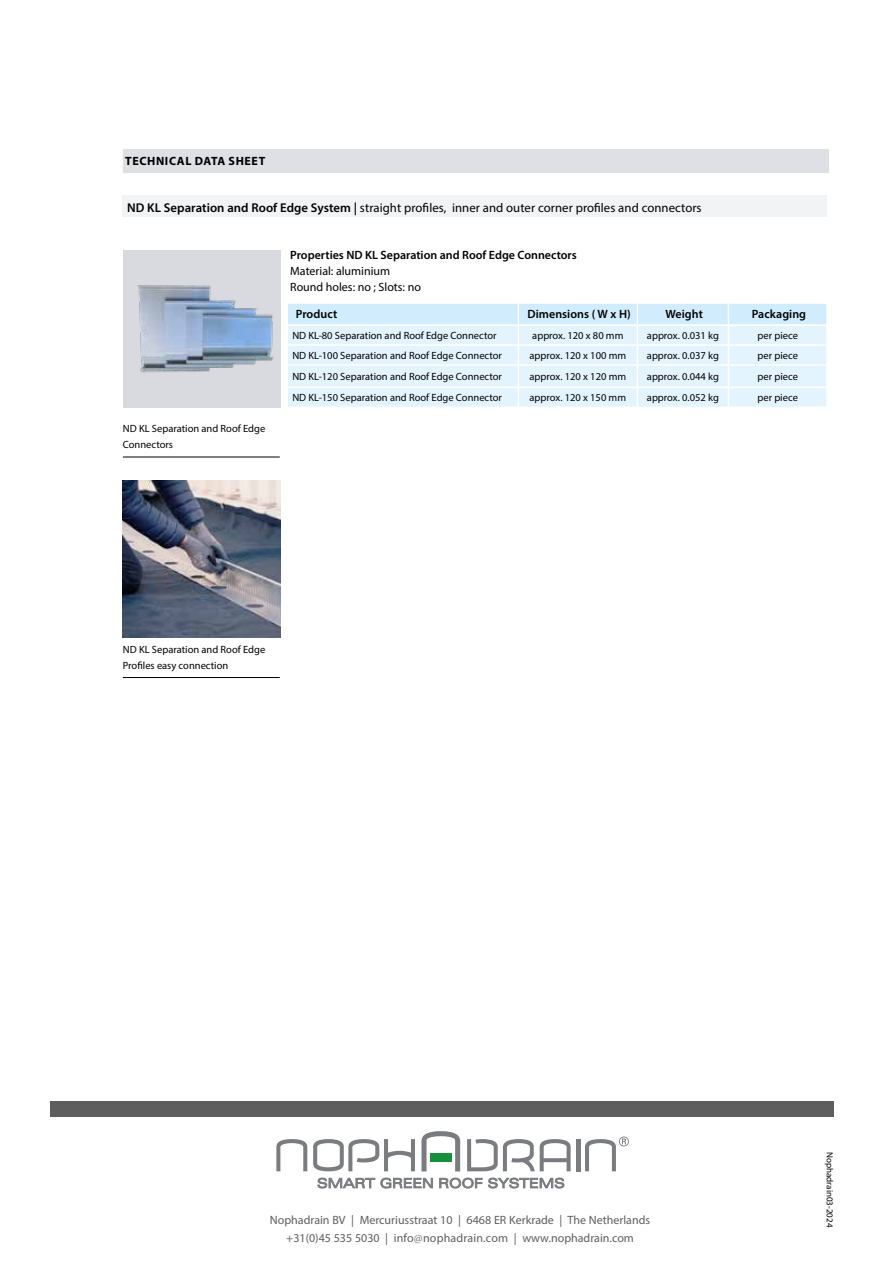
<style>
.page{position:relative;width:893px;height:1263px;background:#fff}
.page>*{position:absolute;margin:0;border:0;box-sizing:border-box;transform-origin:0 0}
.t1{font:12.75px "Myriad Pro";letter-spacing:.005em;color:#000}
.t2{font:12px/18px "Myriad Pro";color:#5f5e5e;text-align:center}
.t3{font:600 12px "Myriad Pro";color:#000}
.t4{font:12px/15.8px "Myriad Pro";color:#000}
.t5{font:700 12px "Myriad Pro";letter-spacing:.05em;color:#000}
.t6{font:10.5px/15.8px "Myriad Pro";color:#000}
.t7{font:9px "Myriad Pro";color:#000}
.s1{font-weight:600}
.s2{color:#7a7d80}
</style>
<div class="page">
<div style="left:123px;top:149px;width:705px;height:24px;background:#dee0e4"></div>
<div style="left:123px;top:196px;width:704px;height:21px;background:#f2f3f4"></div>
<img style="left:123px;top:480px;width:157px;height:158px">
<hr style="left:123px;top:677px;width:157px;height:1px;background:#000">
<hr style="left:123px;top:457px;width:157px;height:1px;background:#000">
<svg style="left:288px;top:303px;width:539px;height:104px;background:#e2f3fd"></svg>
<img style="left:123px;top:253px;width:157px;height:154px">
<div style="left:50px;top:1101px;width:784px;height:15px;background:#5f5e5e"></div>
<svg style="left:276px;top:1139px;width:31px;height:32px"></svg>
<svg style="left:313px;top:1139px;width:102px;height:32px"></svg>
<svg style="left:467px;top:1139px;width:104px;height:32px"></svg>
<div style="left:576px;top:1139px;width:5px;height:32px;background:#7a7c80"></div>
<svg style="left:421px;top:1131px;width:39px;height:40px"></svg>
<svg style="left:585px;top:1136px;width:44px;height:35px"></svg>
<div style="left:430px;top:1153px;width:22px;height:9px;background:#17903c"></div>
<svg style="left:318px;top:1178px;width:57px;height:10px"></svg>
<svg style="left:381px;top:1178px;width:52px;height:10px"></svg>
<svg style="left:439px;top:1178px;width:43px;height:10px"></svg>
<svg style="left:488px;top:1178px;width:76px;height:10px"></svg>
<p class="t5" style="left:125px;top:153px;width:141px">TECHNICAL DATA SHEET</p>
<p class="t1" style="left:127px;top:200px;width:576px"><span class="s1">ND KL Separation and Roof Edge System |</span> straight profiles, inner and outer corner profiles and connectors</p>
<p class="t6" style="left:123px;top:421px;width:144px">ND KL Separation and Roof Edge<br>Connectors</p>
<p class="t3" style="left:290px;top:247px;width:288px">Properties ND KL Separation and Roof Edge Connectors</p>
<p class="t4" style="left:290px;top:263px;width:132px">Material: aluminium<br>Round holes: no ; Slots: no</p>
<p class="t3" style="left:296px;top:306px;width:43px">Product</p>
<p class="t3" style="left:527px;top:306px;width:105px">Dimensions ( W x H)</p>
<p class="t3" style="left:665px;top:306px;width:39px">Weight</p>
<p class="t3" style="left:752px;top:306px;width:56px">Packaging</p>
<p class="t6" style="left:292px;top:327px;width:206px">ND KL-80 Separation and Roof Edge Connector</p>
<p class="t6" style="left:532px;top:327px;width:93px">approx. 120 x 80 mm</p>
<p class="t6" style="left:647px;top:327px;width:73px">approx. 0.031 kg</p>
<p class="t6" style="left:757px;top:327px;width:42px">per piece</p>
<p class="t6" style="left:292px;top:347px;width:211px">ND KL-100 Separation and Roof Edge Connector</p>
<p class="t6" style="left:530px;top:347px;width:98px">approx. 120 x 100 mm</p>
<p class="t6" style="left:647px;top:347px;width:73px">approx. 0.037 kg</p>
<p class="t6" style="left:757px;top:347px;width:42px">per piece</p>
<p class="t6" style="left:292px;top:369px;width:211px">ND KL-120 Separation and Roof Edge Connector</p>
<p class="t6" style="left:530px;top:369px;width:98px">approx. 120 x 120 mm</p>
<p class="t6" style="left:647px;top:369px;width:73px">approx. 0.044 kg</p>
<p class="t6" style="left:757px;top:369px;width:42px">per piece</p>
<p class="t6" style="left:292px;top:390px;width:211px">ND KL-150 Separation and Roof Edge Connector</p>
<p class="t6" style="left:530px;top:390px;width:98px">approx. 120 x 150 mm</p>
<p class="t6" style="left:647px;top:390px;width:73px">approx. 0.052 kg</p>
<p class="t6" style="left:757px;top:390px;width:42px">per piece</p>
<p class="t6" style="left:123px;top:641px;width:144px">ND KL Separation and Roof Edge<br>Profiles easy connection</p>
<p class="t2" style="left:270px;top:1210px;width:382px">Nophadrain BV | Mercuriusstraat 10 | 6468 ER Kerkrade | The Netherlands +31(0)45 535 5030 | info<span class="s2">@</span>nophadrain.com | www.nophadrain.com</p>
<p class="t7" style="left:835px;top:1152px;width:77px;rotate:90deg">Nophadrain03-2024</p>
</div>
